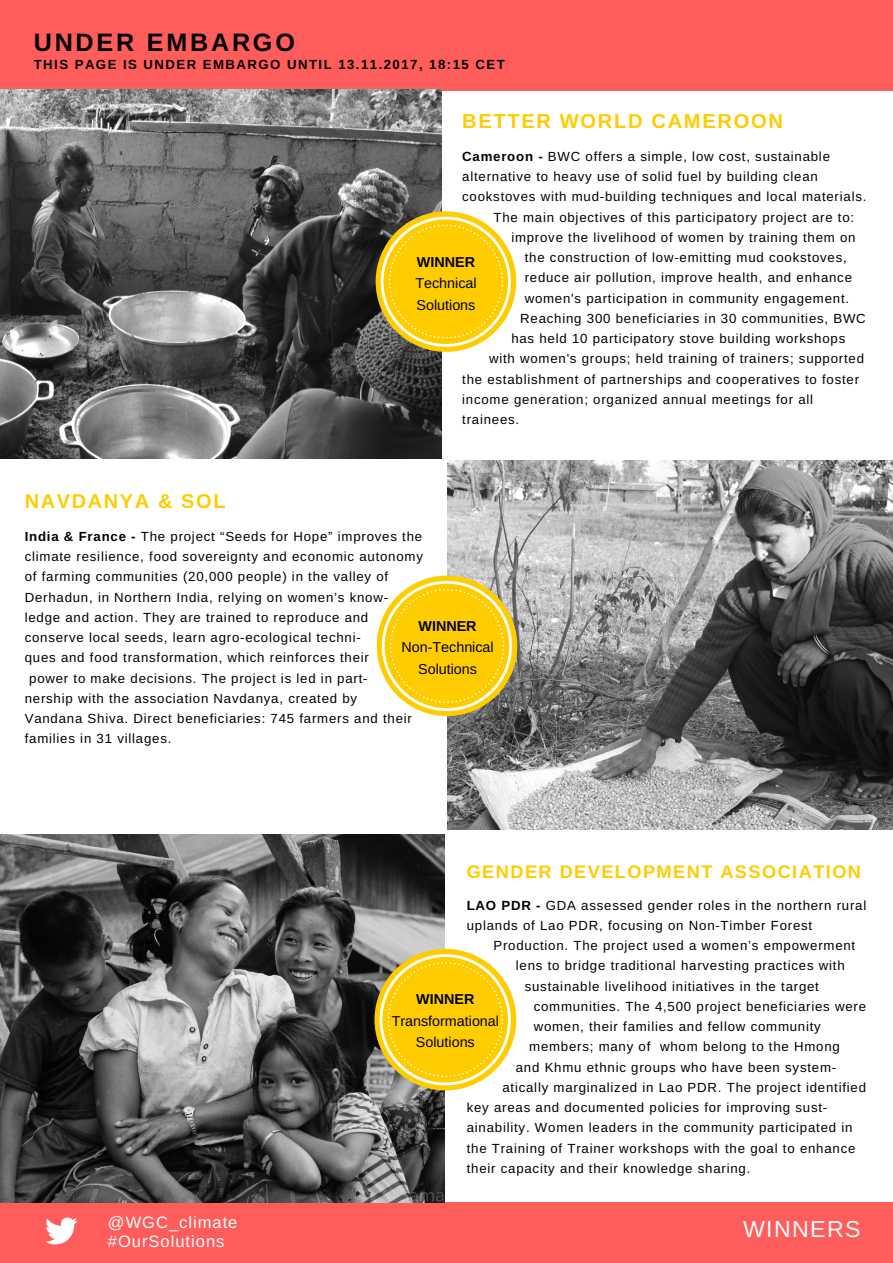
<style>
.page{position:relative;width:893px;height:1263px;background:#fff}
.page>*{position:absolute;margin:0;border:0;box-sizing:border-box;transform-origin:0 0}
.t1{font:700 25.2px "Arimo";letter-spacing:.11em;color:#000}
.t2{font:23.1px "Arimo";letter-spacing:.06em;color:#fff}
.t3{font:700 20.25px "Arimo";letter-spacing:.08em;color:#fc0}
.t4{font:700 19.95px "Arimo";letter-spacing:.08em;color:#fc0}
.t5{font:700 18.15px "Arimo";letter-spacing:.08em;color:#fc0}
.t6{font:16.5px/19px "Arimo";letter-spacing:.06em;color:#fff}
.t7{font:700 16.5px/15.8px "Arimo";letter-spacing:.06em;color:#fff}
.t8{font:14.4px/21.3px "Arimo";color:#000;text-align:center}
.t9{font:700 14.4px "Arimo";color:#000}
.t10{font:13.2px/20.2px "Arimo";letter-spacing:.06em;color:#000}
.t11{font:700 13.2px "Arimo";letter-spacing:.11em;color:#000}
.s1{font-weight:700}
</style>
<div class="page">
<div style="left:0;top:0;width:892px;height:91px;background:#ff5c5c"></div>
<div style="left:0;top:1203px;width:892px;height:59px;background:#ff5c5c"></div>
<svg style="left:45px;top:1217px;width:33px;height:28px"></svg>
<img style="left:447px;top:461px;width:445px;height:369px">
<img style="left:0;top:834px;width:444px;height:369px">
<img style="left:0;top:90px;width:442px;height:369px">
<svg style="left:375px;top:211px;width:141px;height:141px;background:#eac534"></svg>
<svg style="left:377px;top:576px;width:140px;height:140px"></svg>
<svg style="left:374px;top:949px;width:142px;height:141px;background:#f2cd3a"></svg>
<h1 class="t1" style="left:34px;top:29px;width:263px">UNDER EMBARGO</h1>
<p class="t11" style="left:34px;top:57px;width:472px">THIS PAGE IS UNDER EMBARGO UNTIL 13.11.2017, 18:15 CET</p>
<h3 class="t3" style="left:462px;top:110px;width:322px">BETTER WORLD CAMEROON</h3>
<p class="t10" style="left:462px;top:146px;width:369px"><span class="s1">Cameroon -</span> BWC offers a simple, low cost, sustainable</p>
<p class="t10" style="left:462px;top:167px;width:357px">alternative to heavy use of solid fuel by building clean</p>
<p class="t10" style="left:462px;top:187px;width:406px">cookstoves with mud-building techniques and local materials.</p>
<p class="t10" style="left:493px;top:207px;width:362px">The main objectives of this participatory project are to:</p>
<p class="t10" style="left:511px;top:227px;width:346px">improve the livelihood of women by training them on</p>
<p class="t10" style="left:524px;top:247px;width:323px">the construction of low-emitting mud cookstoves,</p>
<p class="t10" style="left:524px;top:268px;width:329px">reduce air pollution, improve health, and enhance</p>
<p class="t10" style="left:524px;top:288px;width:326px">women's participation in community engagement.</p>
<p class="t10" style="left:520px;top:308px;width:347px">Reaching 300 beneficiaries in 30 communities, BWC</p>
<p class="t10" style="left:511px;top:328px;width:335px">has held 10 participatory stove building workshops</p>
<p class="t10" style="left:489px;top:349px;width:376px">with women's groups; held training of trainers; supported</p>
<p class="t10" style="left:462px;top:369px;width:398px">the establishment of partnerships and cooperatives to foster</p>
<p class="t10" style="left:462px;top:389px;width:352px">income generation; organized annual meetings for all</p>
<p class="t10" style="left:462px;top:409px;width:58px">trainees.</p>
<p class="t9" style="left:417px;top:254px;width:60px">WINNER</p>
<p class="t8" style="left:415px;top:273px;width:63px;text-align:left">Technical<br>Solutions</p>
<h3 class="t4" style="left:25px;top:490px;width:202px">NAVDANYA &amp; SOL</h3>
<p class="t10" style="left:25px;top:526px;width:399px"><span class="s1">India &amp; France -</span> The project “Seeds for Hope” improves the</p>
<p class="t10" style="left:25px;top:546px;width:400px">climate resilience, food sovereignty and economic autonomy</p>
<p class="t10" style="left:25px;top:567px;width:365px">of farming communities (20,000 people) in the valley of</p>
<p class="t10" style="left:25px;top:587px;width:365px">Derhadun, in Northern India, relying on women’s know-</p>
<p class="t10" style="left:25px;top:607px;width:345px">ledge and action. They are trained to reproduce and</p>
<p class="t10" style="left:25px;top:627px;width:337px">conserve local seeds, learn agro-ecological techni-</p>
<p class="t10" style="left:25px;top:648px;width:346px">ques and food transformation, which reinforces their</p>
<p class="t10" style="left:29px;top:668px;width:340px">power to make decisions. The project is led in part-</p>
<p class="t10" style="left:25px;top:688px;width:334px">nership with the association Navdanya, created by</p>
<p class="t10" style="left:25px;top:708px;width:389px">Vandana Shiva. Direct beneficiaries: 745 farmers and their</p>
<p class="t10" style="left:25px;top:729px;width:148px">families in 31 villages.</p>
<p class="t9" style="left:418px;top:618px;width:60px">WINNER</p>
<p class="t8" style="left:401px;top:637px;width:94px">Non-Technical<br>Solutions</p>
<h3 class="t5" style="left:466px;top:861px;width:396px">GENDER DEVELOPMENT ASSOCIATION</h3>
<p class="t10" style="left:466px;top:895px;width:401px"><span class="s1">LAO PDR -</span> GDA assessed gender roles in the northern rural uplands of Lao PDR, focusing on Non-Timber Forest</p>
<p class="t10" style="left:493px;top:935px;width:363px">Production. The project used a women’s empowerment</p>
<p class="t10" style="left:516px;top:956px;width:330px">lens to bridge traditional harvesting practices with</p>
<p class="t10" style="left:524px;top:976px;width:296px">sustainable livelihood initiatives in the target</p>
<p class="t10" style="left:533px;top:996px;width:334px">communities. The 4,500 project beneficiaries were</p>
<p class="t10" style="left:533px;top:1016px;width:289px">women, their families and fellow community</p>
<p class="t10" style="left:529px;top:1037px;width:312px">members; many of whom belong to the Hmong</p>
<p class="t10" style="left:516px;top:1057px;width:322px">and Khmu ethnic groups who have been system-</p>
<p class="t10" style="left:502px;top:1077px;width:365px">atically marginalized in Lao PDR. The project identified</p>
<p class="t10" style="left:466px;top:1097px;width:362px">key areas and documented policies for improving sust-</p>
<p class="t10" style="left:466px;top:1117px;width:387px">ainability. Women leaders in the community participated in</p>
<p class="t10" style="left:466px;top:1138px;width:390px">the Training of Trainer workshops with the goal to enhance</p>
<p class="t10" style="left:466px;top:1158px;width:285px">their capacity and their knowledge sharing.</p>
<p class="t9" style="left:416px;top:991px;width:60px">WINNER</p>
<p class="t8" style="left:391px;top:1010px;width:109px">Transformational<br>Solutions</p>
<p class="t6" style="left:108px;top:1213px;width:131px">@WGC_climate #OurSolutions</p>
<h2 class="t2" style="left:743px;top:1216px;width:119px">WINNERS</h2>
<p class="t7" style="left:152px;top:1217px;width:135px">@WGC_climate #O rSolutions</p>
</div>
